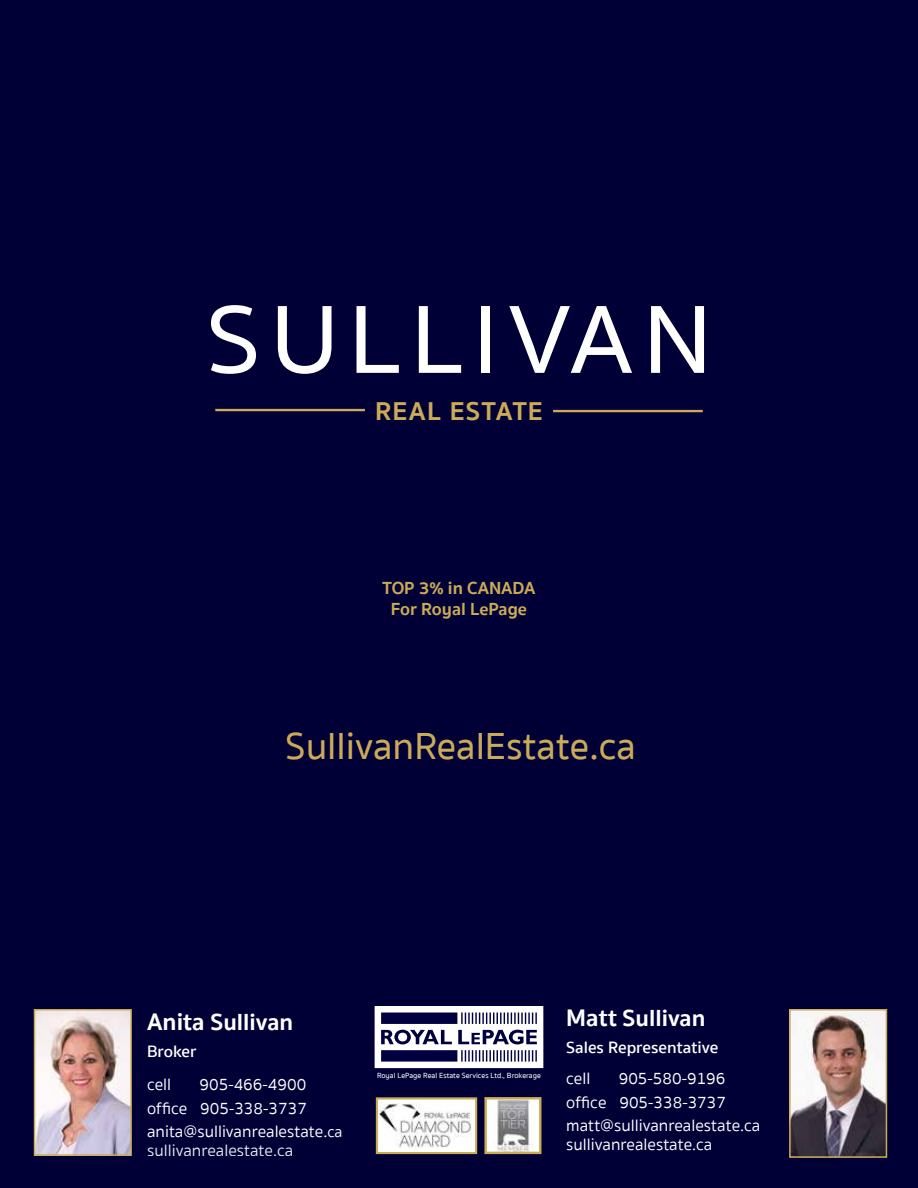
<style>
.page{position:relative;width:918px;height:1188px;background:#000037}
.page>*{position:absolute;margin:0;border:0;box-sizing:border-box;transform-origin:0 0}
.t1{font:500 99px "Sukhumvit Set";letter-spacing:.08em;color:#fff;scale:1.06 1}
.t2{font:500 38.7px "Sukhumvit Set";color:#cbab58}
.t3{font:700 26.55px "Sukhumvit Set";letter-spacing:.05em;color:#cbab58}
.t4{font:700 24px "Sukhumvit Set";color:#fff}
.t5{font:700 18px/21.6px "Sukhumvit Set";color:#cbab58;text-align:center}
.t6{font:16.95px/23.4px "Sukhumvit Set Text";color:#fff;text-align:right}
.t7{font:600 16.95px "Sukhumvit Set";color:#fff}
.t8{font:500 7.65px "Sukhumvit Set";color:#fff}
.s1{font-size:24.6px}
.s2{font-size:15.9px}
</style>
<div class="page">
<hr style="left:215px;top:409px;width:150px;height:2px;background:#cbab58">
<hr style="left:553px;top:410px;width:150px;height:2px;background:#cbab58">
<div style="left:375px;top:1006px;width:168px;height:64px;background:#181852"></div>
<svg style="left:375px;top:1006px;width:168px;height:62px;background:#a7a7bd"></svg>
<svg style="left:379px;top:1100px;width:95px;height:51px;background:#e8e8e8"></svg>
<div style="left:376px;top:1097px;width:101px;height:57px;border:2px solid #cbab58"></div>
<div style="left:486px;top:1098px;width:54px;height:55px;background:#fff"></div>
<img style="left:497px;top:1100px;width:33px;height:51px">
<div style="left:484px;top:1097px;width:57px;height:57px;border:2px solid #cbab58"></div>
<img style="left:792px;top:1012px;width:92px;height:143px">
<div style="left:789px;top:1009px;width:98px;height:149px;border:2px solid #cbab58"></div>
<img style="left:37px;top:1012px;width:92px;height:141px">
<div style="left:34px;top:1009px;width:98px;height:147px;border:2px solid #cbab58"></div>
<h1 class="t1" style="left:206px;top:271px;width:480px">SULLIVAN</h1>
<h3 class="t3" style="left:375px;top:391px;width:169px">REAL ESTATE</h3>
<p class="t5" style="left:382px;top:577px;width:155px">TOP 3% in CANADA<br>For Royal LePage</p>
<h2 class="t2" style="left:285px;top:720px;width:352px">SullivanRealEstate.ca</h2>
<h3 class="t4" style="left:147px;top:1004px;width:148px"><span class="s1">Anita</span> Sullivan</h3>
<p class="t7" style="left:147px;top:1039px;width:51px">Broker</p>
<p class="t6" style="left:147px;top:1074px;width:26px">cell</p>
<p class="t6" style="left:147px;top:1074px;width:161px">905-466-4900<br>office 905-338-3737</p>
<p class="t6" style="left:147px;top:1122px;width:197px;line-height:18.8px;text-align:left">anita@sullivanrealestate.<span class="s2">ca </span>sullivanrealestate.ca</p>
<p class="t8" style="left:377px;top:1070px;width:165px">Royal LePage Real Estate Services Ltd., Brokerage</p>
<h3 class="t4" style="left:566px;top:999px;width:141px"><span class="s1">Matt</span> Sullivan</h3>
<p class="t7" style="left:566px;top:1035px;width:154px">Sales Representative</p>
<p class="t6" style="left:566px;top:1068px;width:26px">cell</p>
<p class="t6" style="left:566px;top:1068px;width:161px">905-580-9196<br>office 905-338-3737</p>
<p class="t6" style="left:566px;top:1114px;width:196px">matt@sullivanrealestate.ca</p>
<p class="t6" style="left:566px;top:1133px;width:148px">sullivanrealestate.ca</p>
</div>
